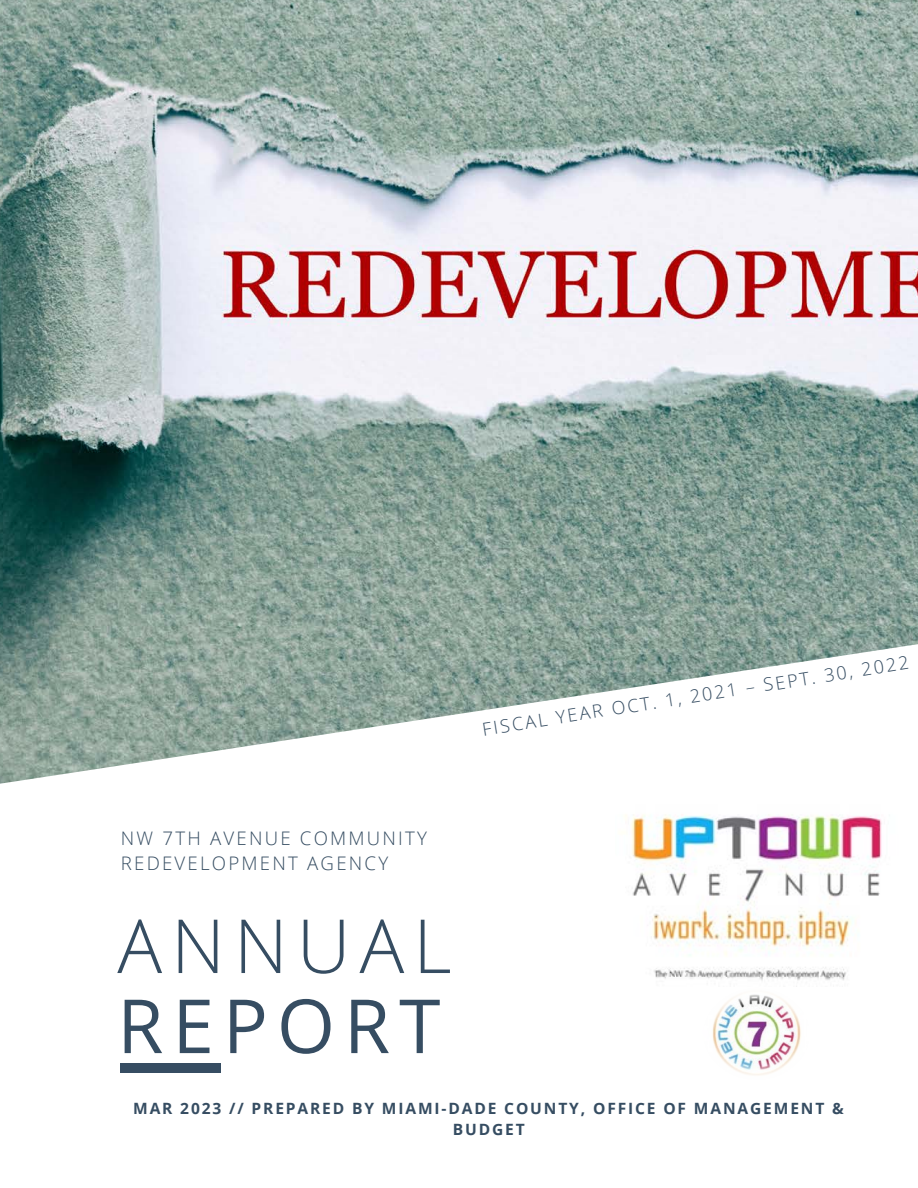
<style>
.page{position:relative;width:918px;height:1188px;background:#fff}
.page>*{position:absolute;margin:0;border:0;box-sizing:border-box;transform-origin:0 0}
.t1{font:300 74.7px "Open Sans";letter-spacing:.12em;color:#364d62}
.t2{font:74.7px "Open Sans";letter-spacing:.12em;color:#364d62}
.t3{font:300 18.6px/25.3px "Open Sans";letter-spacing:.12em;color:#364d62}
.t4{font:300 18px "Open Sans";color:#364d62}
.t5{font:700 15.6px/21.3px "Open Sans";letter-spacing:.12em;color:#364d62;text-align:center}
</style>
<div class="page">
<img style="left:0;top:0;width:918px;height:784px">
<div style="left:121px;top:1064px;width:100px;height:9px;background:#364d62"></div>
<img style="left:625px;top:814px;width:257px;height:173px">
<img style="left:712px;top:994px;width:89px;height:82px">
<p class="t4" style="left:481px;top:717px;width:433px;rotate:-9deg">FISCAL YEAR OCT. 1, 2021 – SEPT. 30, 2022</p>
<p class="t3" style="left:121px;top:825px;width:308px">NW 7TH AVENUE COMMUNITY<br>REDEVELOPMENT AGENCY</p>
<h1 class="t1" style="left:117px;top:893px;width:336px">ANNUAL</h1>
<h1 class="t2" style="left:117px;top:973px;width:325px">REPORT</h1>
<p class="t5" style="left:133px;top:1097px;width:712px">MAR 2023 // PREPARED BY MIAMI-DADE COUNTY, OFFICE OF MANAGEMENT &amp;<br>BUDGET</p>
</div>
